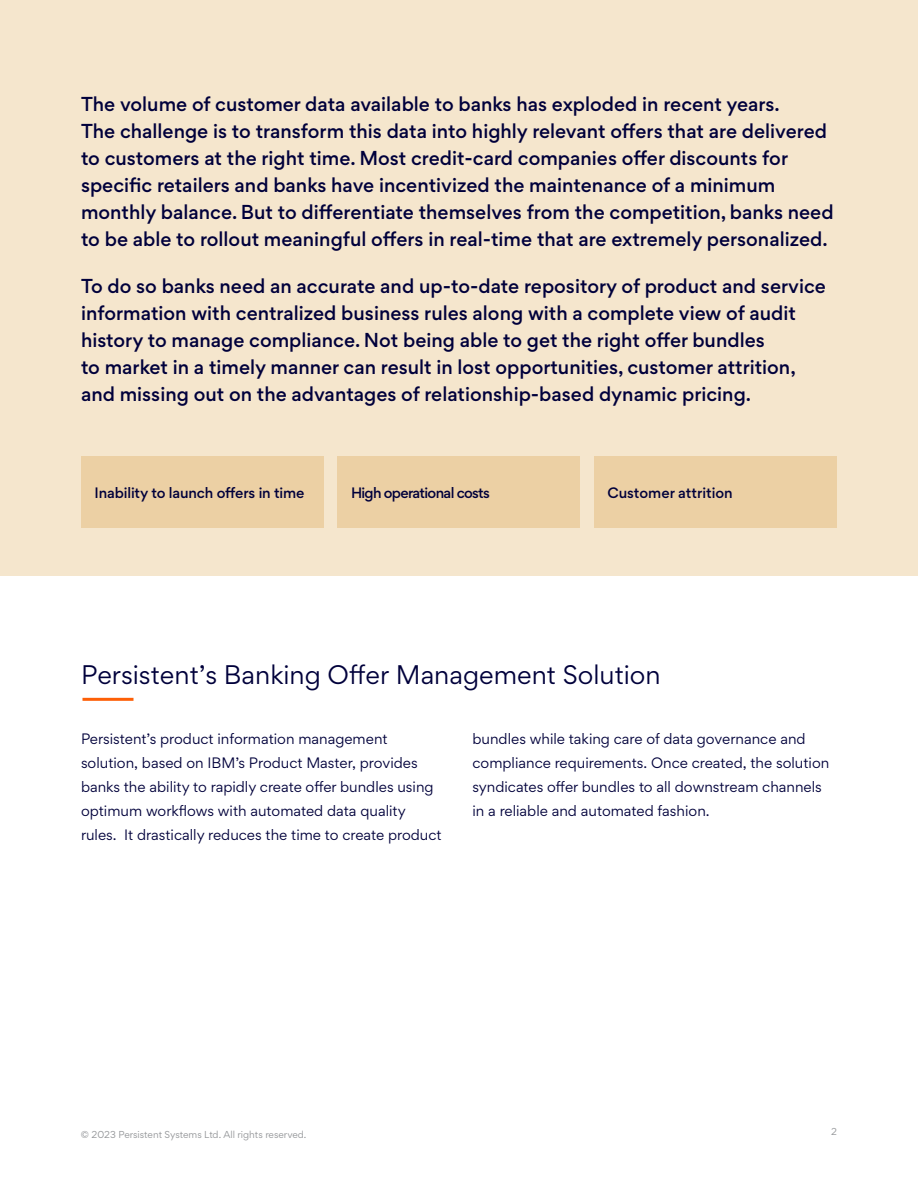
<style>
.page{position:relative;width:918px;height:1188px;background:#fff}
.page>*{position:absolute;margin:0;border:0;box-sizing:border-box;transform-origin:0 0}
.t1{font:24px "Gordita";color:#00003b}
.t2{font:500 18px/27px "Gordita";color:#00003b}
.t3{font:13.5px/24px "Gordita";color:#00003b}
.t4{font:500 13.5px "Gordita";letter-spacing:-.01em;color:#00003b}
.t5{font:500 13.5px "Gordita";letter-spacing:-.05em;color:#00003b}
.t6{font:9px "Gordita";color:#939598}
</style>
<div class="page">
<div style="left:0;top:0;width:918px;height:576px;background:#f5e6cd"></div>
<hr style="left:84px;top:698px;width:48px;height:3px;background:#fd5f07">
<div style="left:81px;top:456px;width:243px;height:72px;background:#ecd0a4"></div>
<div style="left:338px;top:456px;width:242px;height:72px;background:#ecd0a4"></div>
<div style="left:594px;top:456px;width:243px;height:72px;background:#ecd0a4"></div>
<p class="t2" style="left:81px;top:90px;width:754px">The volume of customer data available to banks has exploded in recent years.<br>The challenge is to transform this data into highly relevant offers that are delivered to customers at the right time. Most credit-card companies offer discounts for specific retailers and banks have incentivized the maintenance of a minimum monthly balance. But to differentiate themselves from the competition, banks need to be able to rollout meaningful offers in real-time that are extremely personalized.</p>
<p class="t2" style="left:81px;top:272px;width:746px">To do so banks need an accurate and up-to-date repository of product and service information with centralized business rules along with a complete view of audit history to manage compliance. Not being able to get the right offer bundles<br>to market in a timely manner can result in lost opportunities, customer attrition, and missing out on the advantages of relationship-based dynamic pricing.</p>
<p class="t4" style="left:94px;top:482px;width:212px">Inability to launch offers in time</p>
<p class="t5" style="left:351px;top:482px;width:140px">High operational costs</p>
<p class="t4" style="left:608px;top:482px;width:127px">Customer attrition</p>
<h2 class="t1" style="left:81px;top:657px;width:581px">Persistent’s Banking Offer Management Solution</h2>
<p class="t3" style="left:81px;top:726px;width:362px">Persistent’s product information management solution, based on IBM’s Product Master, provides banks the ability to rapidly create offer bundles using optimum workflows with automated data quality rules. It drastically reduces the time to create product</p>
<p class="t3" style="left:472px;top:726px;width:358px">bundles while taking care of data governance and compliance requirements. Once created, the solution syndicates offer bundles to all downstream channels in a reliable and automated fashion.</p>
<p class="t6" style="left:81px;top:1127px;width:227px">© 2023 Persistent Systems Ltd. All rights reserved.</p>
<p class="t6" style="left:831px;top:1125px;width:7px">2</p>
</div>
